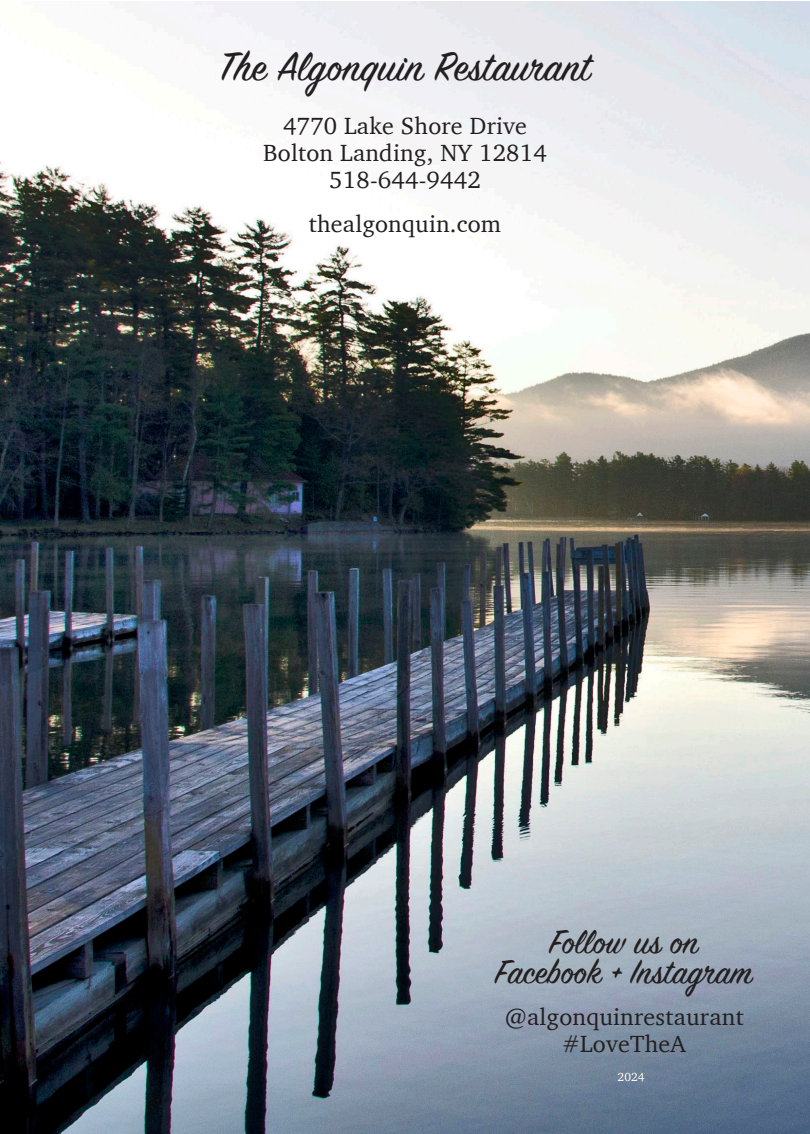
<style>
.page{position:relative;width:810px;height:1134px;background:#fff}
.page>*{position:absolute;margin:0;border:0;box-sizing:border-box;transform-origin:0 0}
.t1{font:45px "Sign Painter House Script";letter-spacing:.01em;color:#231f20}
.t2{font:37.5px "Sign Painter House Script";letter-spacing:.01em;color:#231f20}
.t3{font:24px "Charter";letter-spacing:.01em;color:#231f20}
.t4{font:12px "Charter";color:#fffef2}
</style>
<div class="page">
<img style="left:0;top:2px;width:810px;height:1132px">
<p class="t1" style="left:220px;top:39px;width:372px">The Algonquin Restaurant</p>
<p class="t3" style="left:283px;top:105px;width:245px">4770 Lake Shore Drive</p>
<p class="t3" style="left:263px;top:132px;width:285px">Bolton Landing, NY 12814</p>
<p class="t3" style="left:329px;top:159px;width:153px">518-644-9442</p>
<p class="t3" style="left:309px;top:203px;width:194px">thealgonquin.com</p>
<p class="t2" style="left:550px;top:919px;width:152px">Follow us on</p>
<p class="t2" style="left:496px;top:949px;width:258px">Facebook + Instagram</p>
<p class="t3" style="left:504px;top:996px;width:241px">@algonquinrestaurant</p>
<p class="t3" style="left:562px;top:1023px;width:125px">#LoveTheA</p>
<p class="t4" style="left:618px;top:1067px;width:29px">2024</p>
</div>
